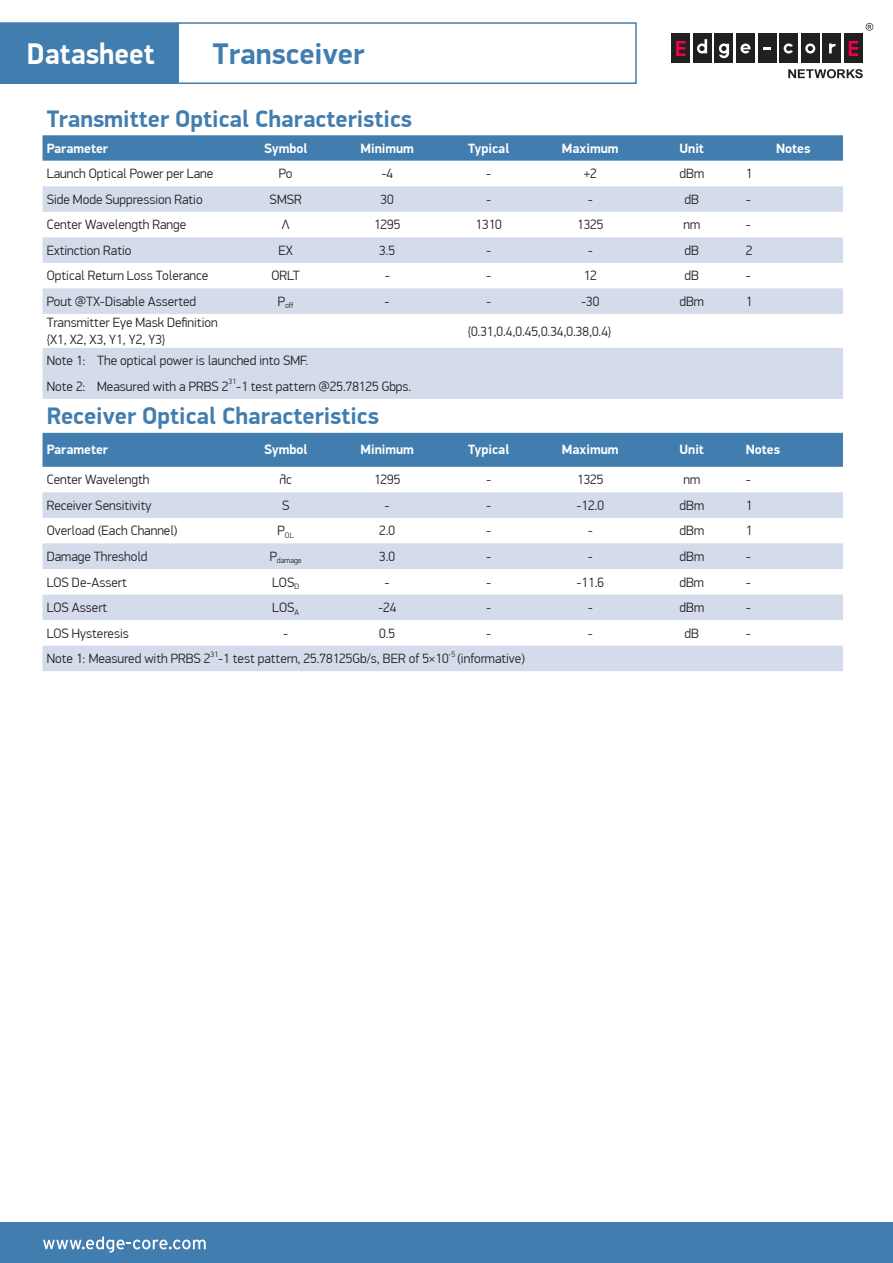
<style>
.page{position:relative;width:893px;height:1263px;background:#fff}
.page>*{position:absolute;margin:0;border:0;box-sizing:border-box;transform-origin:0 0}
.t1{font:700 30px "PF Din Display Pro";color:#427daf}
.t2{font:700 30px "PF Din Display Pro";color:#fff;scale:.96 1}
.t3{font:700 24px "PF Din Display Pro";color:#427daf}
.t4{font:300 13.5px/16.2px "PF Din Display Pro";color:#231f20}
.t5{font:700 13.5px "PF Din Display Pro";color:#fff}
.t6{font:300 7.8px "PF Din Display Pro";color:#231f20}
</style>
<div class="page">
<div style="left:671px;top:34px;width:19px;height:29px;background:#221f21"></div>
<div style="left:693px;top:34px;width:19px;height:29px;background:#221f21"></div>
<div style="left:715px;top:34px;width:18px;height:29px;background:#221f21"></div>
<div style="left:736px;top:34px;width:19px;height:29px;background:#221f21"></div>
<div style="left:758px;top:34px;width:18px;height:29px;background:#221f21"></div>
<div style="left:779px;top:34px;width:19px;height:29px;background:#221f21"></div>
<div style="left:801px;top:34px;width:19px;height:29px;background:#221f21"></div>
<div style="left:823px;top:34px;width:18px;height:29px;background:#221f21"></div>
<svg style="left:676px;top:41px;width:9px;height:15px"></svg>
<div style="left:844px;top:34px;width:19px;height:29px;background:#221f21"></div>
<svg style="left:849px;top:41px;width:9px;height:15px"></svg>
<svg style="left:764px;top:47px;width:7px;height:3px"></svg>
<svg style="left:697px;top:39px;width:10px;height:15px"></svg>
<svg style="left:805px;top:43px;width:10px;height:11px"></svg>
<svg style="left:829px;top:43px;width:6px;height:10px"></svg>
<svg style="left:784px;top:43px;width:9px;height:11px"></svg>
<svg style="left:719px;top:43px;width:10px;height:15px"></svg>
<svg style="left:788px;top:69px;width:75px;height:9px"></svg>
<svg style="left:740px;top:44px;width:11px;height:10px"></svg>
<svg style="left:866px;top:23px;width:7px;height:8px"></svg>
<div style="left:0;top:22px;width:179px;height:62px;background:#427daf;border:2px solid #427daf"></div>
<div style="left:177px;top:22px;width:460px;height:62px;border:2px solid #427daf"></div>
<div style="left:0;top:1223px;width:893px;height:40px;background:#427daf"></div>
<svg style="left:43px;top:1236px;width:163px;height:17px"></svg>
<svg style="left:43px;top:135px;width:800px;height:26px;background:#4680b0"></svg>
<svg style="left:43px;top:186px;width:800px;height:485px;fill:#d4dcec"></svg>
<h1 class="t2" style="left:27px;top:36px;width:134px">Datasheet</h1>
<h1 class="t1" style="left:213px;top:36px;width:153px">Transceiver</h1>
<h2 class="t3" style="left:47px;top:104px;width:367px">Transmitter Optical Characteristics</h2>
<p class="t5" style="left:47px;top:140px;width:63px">Parameter</p>
<p class="t5" style="left:264px;top:140px;width:45px">Symbol</p>
<p class="t5" style="left:360px;top:140px;width:55px">Minimum</p>
<p class="t5" style="left:468px;top:140px;width:42px">Typical</p>
<p class="t5" style="left:562px;top:140px;width:58px">Maximum</p>
<p class="t5" style="left:679px;top:140px;width:26px">Unit</p>
<p class="t5" style="left:776px;top:140px;width:36px">Notes</p>
<p class="t4" style="left:47px;top:166px;width:168px">Launch Optical Power per Lane</p>
<p class="t4" style="left:279px;top:166px;width:15px">Po</p>
<p class="t4" style="left:381px;top:166px;width:13px">-4</p>
<p class="t4" style="left:486px;top:166px;width:7px">-</p>
<p class="t4" style="left:584px;top:166px;width:15px">+2</p>
<p class="t4" style="left:679px;top:166px;width:26px">dBm</p>
<p class="t4" style="left:746px;top:166px;width:8px">1</p>
<p class="t4" style="left:47px;top:191px;width:157px">Side Mode Suppression Ratio</p>
<p class="t4" style="left:270px;top:191px;width:34px">SMSR</p>
<p class="t4" style="left:381px;top:191px;width:15px">30</p>
<p class="t4" style="left:486px;top:191px;width:7px">-</p>
<p class="t4" style="left:588px;top:191px;width:7px">-</p>
<p class="t4" style="left:684px;top:191px;width:16px">dB</p>
<p class="t4" style="left:746px;top:191px;width:7px">-</p>
<p class="t4" style="left:47px;top:217px;width:141px">Center Wavelength Range</p>
<p class="t4" style="left:282px;top:217px;width:9px">Λ</p>
<p class="t4" style="left:374px;top:217px;width:28px">1295</p>
<p class="t4" style="left:476px;top:217px;width:28px">1310</p>
<p class="t4" style="left:577px;top:217px;width:28px">1325</p>
<p class="t4" style="left:683px;top:217px;width:18px">nm</p>
<p class="t4" style="left:746px;top:217px;width:7px">-</p>
<p class="t4" style="left:47px;top:242px;width:86px">Extinction Ratio</p>
<p class="t4" style="left:278px;top:242px;width:16px">EX</p>
<p class="t4" style="left:379px;top:242px;width:17px">3.5</p>
<p class="t4" style="left:486px;top:242px;width:7px">-</p>
<p class="t4" style="left:588px;top:242px;width:7px">-</p>
<p class="t4" style="left:684px;top:242px;width:16px">dB</p>
<p class="t4" style="left:746px;top:242px;width:8px">2</p>
<p class="t4" style="left:47px;top:268px;width:163px">Optical Return Loss Tolerance</p>
<p class="t4" style="left:271px;top:268px;width:30px">ORLT</p>
<p class="t4" style="left:385px;top:268px;width:7px">-</p>
<p class="t4" style="left:486px;top:268px;width:7px">-</p>
<p class="t4" style="left:584px;top:268px;width:15px">12</p>
<p class="t4" style="left:684px;top:268px;width:16px">dB</p>
<p class="t4" style="left:746px;top:268px;width:7px">-</p>
<p class="t4" style="left:47px;top:293px;width:151px">Pout @TX-Disable Asserted</p>
<p class="t6" style="left:278px;top:301px;width:17px"><sup>P</sup>off</p>
<p class="t4" style="left:385px;top:293px;width:7px">-</p>
<p class="t4" style="left:486px;top:293px;width:7px">-</p>
<p class="t4" style="left:581px;top:293px;width:20px">-30</p>
<p class="t4" style="left:679px;top:293px;width:26px">dBm</p>
<p class="t4" style="left:746px;top:293px;width:8px">1</p>
<p class="t4" style="left:47px;top:315px;width:172px">Transmitter Eye Mask Definition {X1, X2, X3, Y1, Y2, Y3}</p>
<p class="t4" style="left:468px;top:323px;width:145px">{0.31,0.4,0.45,0.34,0.38,0.4}</p>
<p class="t4" style="left:47px;top:348px;width:263px;line-height:25.5px">Note 1: The optical power is launched into SMF.<br>Note 2: Measured with a PRBS 2</p>
<p class="t6" style="left:229px;top:377px;width:9px">31</p>
<p class="t4" style="left:236px;top:378px;width:177px">-1 test pattern @25.78125 Gbps.</p>
<h2 class="t3" style="left:47px;top:401px;width:334px">Receiver Optical Characteristics</h2>
<p class="t5" style="left:47px;top:442px;width:63px">Parameter</p>
<p class="t5" style="left:264px;top:442px;width:45px">Symbol</p>
<p class="t5" style="left:360px;top:442px;width:55px">Minimum</p>
<p class="t5" style="left:468px;top:442px;width:42px">Typical</p>
<p class="t5" style="left:562px;top:442px;width:58px">Maximum</p>
<p class="t5" style="left:679px;top:442px;width:26px">Unit</p>
<p class="t5" style="left:746px;top:442px;width:36px">Notes</p>
<p class="t4" style="left:47px;top:472px;width:104px">Center Wavelength</p>
<p class="t4" style="left:279px;top:472px;width:14px">λc</p>
<p class="t4" style="left:374px;top:472px;width:28px">1295</p>
<p class="t4" style="left:486px;top:472px;width:7px">-</p>
<p class="t4" style="left:577px;top:472px;width:28px">1325</p>
<p class="t4" style="left:683px;top:472px;width:18px">nm</p>
<p class="t4" style="left:746px;top:472px;width:7px">-</p>
<p class="t4" style="left:47px;top:497px;width:106px">Receiver Sensitivity</p>
<p class="t4" style="left:282px;top:497px;width:9px">S</p>
<p class="t4" style="left:385px;top:497px;width:7px">-</p>
<p class="t4" style="left:486px;top:497px;width:7px">-</p>
<p class="t4" style="left:576px;top:497px;width:29px">-12.0</p>
<p class="t4" style="left:679px;top:497px;width:26px">dBm</p>
<p class="t4" style="left:746px;top:497px;width:8px">1</p>
<p class="t4" style="left:47px;top:523px;width:132px">Overload (Each Channel)</p>
<p class="t6" style="left:278px;top:531px;width:18px"><sup>P</sup>OL</p>
<p class="t4" style="left:379px;top:523px;width:17px">2.0</p>
<p class="t4" style="left:486px;top:523px;width:7px">-</p>
<p class="t4" style="left:588px;top:523px;width:7px">-</p>
<p class="t4" style="left:679px;top:523px;width:26px">dBm</p>
<p class="t4" style="left:746px;top:523px;width:8px">1</p>
<p class="t4" style="left:47px;top:548px;width:102px">Damage Threshold</p>
<p class="t6" style="left:270px;top:556px;width:34px"><sup>P</sup>damage</p>
<p class="t4" style="left:379px;top:548px;width:17px">3.0</p>
<p class="t4" style="left:486px;top:548px;width:7px">-</p>
<p class="t4" style="left:588px;top:548px;width:7px">-</p>
<p class="t4" style="left:679px;top:548px;width:26px">dBm</p>
<p class="t4" style="left:746px;top:548px;width:7px">-</p>
<p class="t4" style="left:47px;top:574px;width:82px">LOS De-Assert</p>
<p class="t4" style="left:272px;top:574px;width:28px">LOS<sub>D</sub></p>
<p class="t4" style="left:385px;top:574px;width:7px">-</p>
<p class="t4" style="left:486px;top:574px;width:7px">-</p>
<p class="t4" style="left:576px;top:574px;width:29px">-11.6</p>
<p class="t4" style="left:679px;top:574px;width:26px">dBm</p>
<p class="t4" style="left:746px;top:574px;width:7px">-</p>
<p class="t4" style="left:47px;top:599px;width:62px">LOS Assert</p>
<p class="t4" style="left:272px;top:599px;width:28px">LOS<sub>A</sub></p>
<p class="t4" style="left:378px;top:599px;width:20px">-24</p>
<p class="t4" style="left:486px;top:599px;width:7px">-</p>
<p class="t4" style="left:588px;top:599px;width:7px">-</p>
<p class="t4" style="left:679px;top:599px;width:26px">dBm</p>
<p class="t4" style="left:746px;top:599px;width:7px">-</p>
<p class="t4" style="left:47px;top:625px;width:84px">LOS Hysteresis</p>
<p class="t4" style="left:283px;top:625px;width:7px">-</p>
<p class="t4" style="left:379px;top:625px;width:17px">0.5</p>
<p class="t4" style="left:486px;top:625px;width:7px">-</p>
<p class="t4" style="left:588px;top:625px;width:7px">-</p>
<p class="t4" style="left:684px;top:625px;width:16px">dB</p>
<p class="t4" style="left:746px;top:625px;width:7px">-</p>
<p class="t4" style="left:47px;top:650px;width:165px">Note 1: Measured with PRBS 2</p>
<p class="t6" style="left:211px;top:649px;width:9px">31</p>
<p class="t4" style="left:218px;top:650px;width:232px">-1 test pattern, 25.78125Gb/s, BER of 5×10</p>
<p class="t6" style="left:449px;top:649px;width:8px">-5</p>
<p class="t4" style="left:457px;top:650px;width:69px">(informative)</p>
</div>
